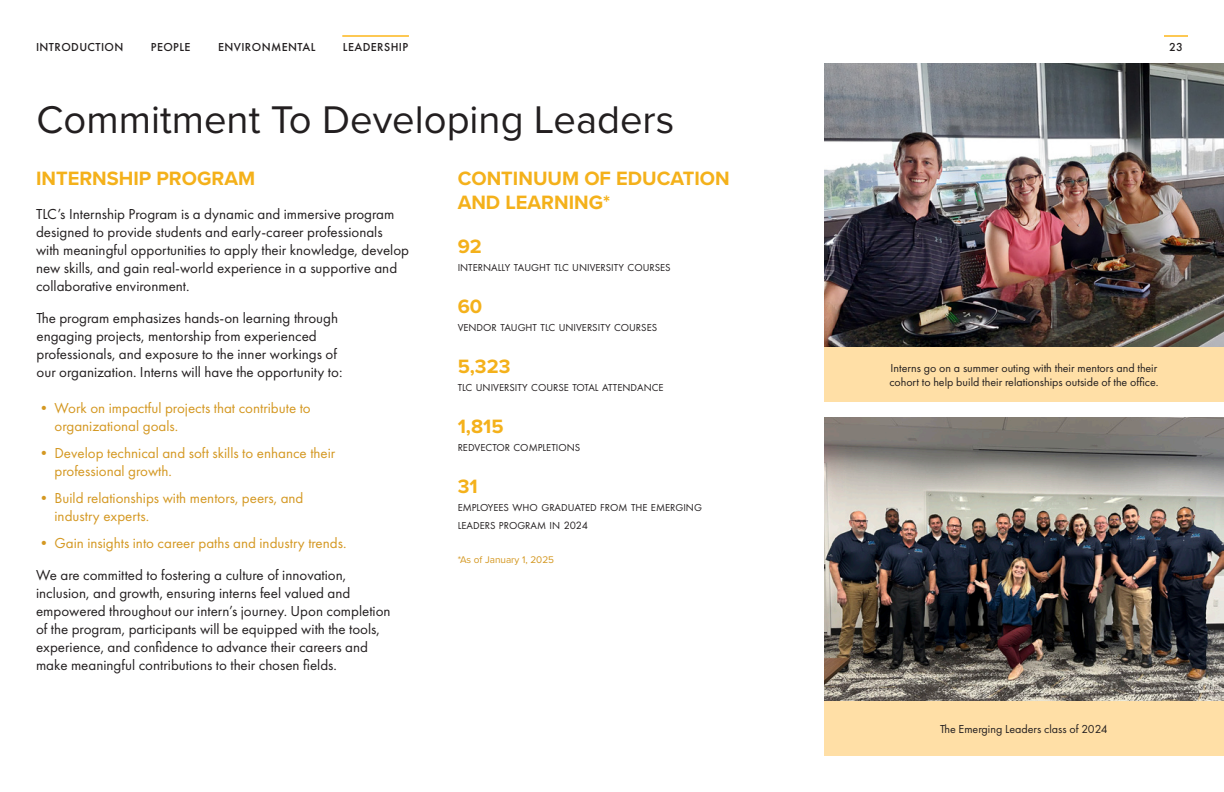
<style>
.page{position:relative;width:1224px;height:792px;background:#fff}
.page>*{position:absolute;margin:0;border:0;box-sizing:border-box;transform-origin:0 0}
.t1{font:40px "Proxima Nova";color:#231f20}
.t2{font:700 20px/24px "Proxima Nova";color:#f4b11b}
.t3{font:15px/18px "Futura PT";color:#231f20}
.t4{font:15px/18px "Futura PT";color:#d49822}
.t5{font:12px/14.4px "Futura PT";color:#231f20}
.t6{font:500 12px "Futura PT";letter-spacing:.035em;color:#231f20}
.t7{font:10.5px/18px "Futura PT";color:#231f20}
.t8{font:10px "Proxima Nova";color:#d49822}
.s1{font-size:11px}
</style>
<div class="page">
<hr style="left:342px;top:35px;width:67px;height:2px;background:#fdb71b">
<hr style="left:1164px;top:35px;width:24px;height:2px;background:#fdb71b">
<img style="left:824px;top:417px;width:400px;height:284px">
<div style="left:824px;top:701px;width:400px;height:55px;background:#ffdfa6"></div>
<img style="left:824px;top:63px;width:400px;height:284px">
<div style="left:824px;top:347px;width:400px;height:55px;background:#ffdfa6"></div>
<p class="t6" style="left:36px;top:40px;width:89px">INTRODUCTION</p>
<p class="t6" style="left:151px;top:40px;width:41px">PEOPLE</p>
<p class="t6" style="left:218px;top:40px;width:99px">ENVIRONMENTAL</p>
<p class="t6" style="left:343px;top:40px;width:67px">LEADERSHIP</p>
<p class="t6" style="left:1169px;top:40px;width:15px">23</p>
<h1 class="t1" style="left:36px;top:90px;width:639px">Commitment To Developing Leaders</h1>
<h2 class="t2" style="left:36px;top:165px;width:221px">INTERNSHIP PROGRAM</h2>
<h2 class="t2" style="left:458px;top:165px;width:274px">CONTINUUM OF EDUCATION<br>AND LEARNING*</h2>
<p class="t3" style="left:36px;top:205px;width:375px">TLC’s Internship Program is a dynamic and immersive program designed to provide students and early-career professionals with meaningful opportunities to apply their knowledge, develop new skills, and gain real-world experience in a supportive and collaborative environment.</p>
<h2 class="t2" style="left:458px;top:234px;width:26px">92</h2>
<p class="t7" style="left:458px;top:259px;width:215px">INTERNALLY TAUGHT TLC UNIVERSITY COURSES</p>
<h2 class="t2" style="left:458px;top:294px;width:26px">60</h2>
<p class="t7" style="left:458px;top:319px;width:201px">VENDOR TAUGHT TLC UNIVERSITY COURSES</p>
<h2 class="t2" style="left:458px;top:354px;width:54px">5,323</h2>
<p class="t7" style="left:458px;top:379px;width:207px">TLC UNIVERSITY COURSE TOTAL ATTENDANCE</p>
<h2 class="t2" style="left:458px;top:414px;width:47px">1,815</h2>
<p class="t7" style="left:458px;top:439px;width:124px">REDVECTOR COMPLETIONS</p>
<h2 class="t2" style="left:458px;top:474px;width:21px">31</h2>
<p class="t7" style="left:458px;top:499px;width:246px">EMPLOYEES WHO GRADUATED FROM THE EMERGING<br>LEADERS PROGRAM IN <span class="s1">2024</span></p>
<p class="t8" style="left:458px;top:553px;width:98px">*As of January 1, 2025</p>
<p class="t3" style="left:37px;top:309px;width:307px">The program emphasizes hands-on learning through engaging projects, mentorship from experienced professionals, and exposure to the inner workings of our organization. Interns will have the opportunity to:</p>
<p class="t4" style="left:55px;top:399px;width:258px;text-indent:-18px">• Work on impactful projects that contribute to organizational goals.</p>
<p class="t4" style="left:55px;top:444px;width:282px;text-indent:-18px">• Develop technical and soft skills to enhance their professional growth.</p>
<p class="t4" style="left:55px;top:489px;width:251px;text-indent:-18px">• Build relationships with mentors, peers, and industry experts.</p>
<p class="t4" style="left:37px;top:534px;width:311px">• Gain insights into career paths and industry trends.</p>
<p class="t3" style="left:36px;top:566px;width:356px">We are committed to fostering a culture of innovation, inclusion, and growth, ensuring interns feel valued and empowered throughout our intern’s journey. Upon completion of the program, participants will be equipped with the tools, experience, and confidence to advance their careers and make meaningful contributions to their chosen fields.</p>
<p class="t5" style="left:889px;top:361px;width:271px">Interns go on a summer outing with their mentors and their cohort to help build their relationships outside of the office.</p>
<p class="t5" style="left:940px;top:722px;width:169px">The Emerging Leaders class of 2024</p>
</div>
